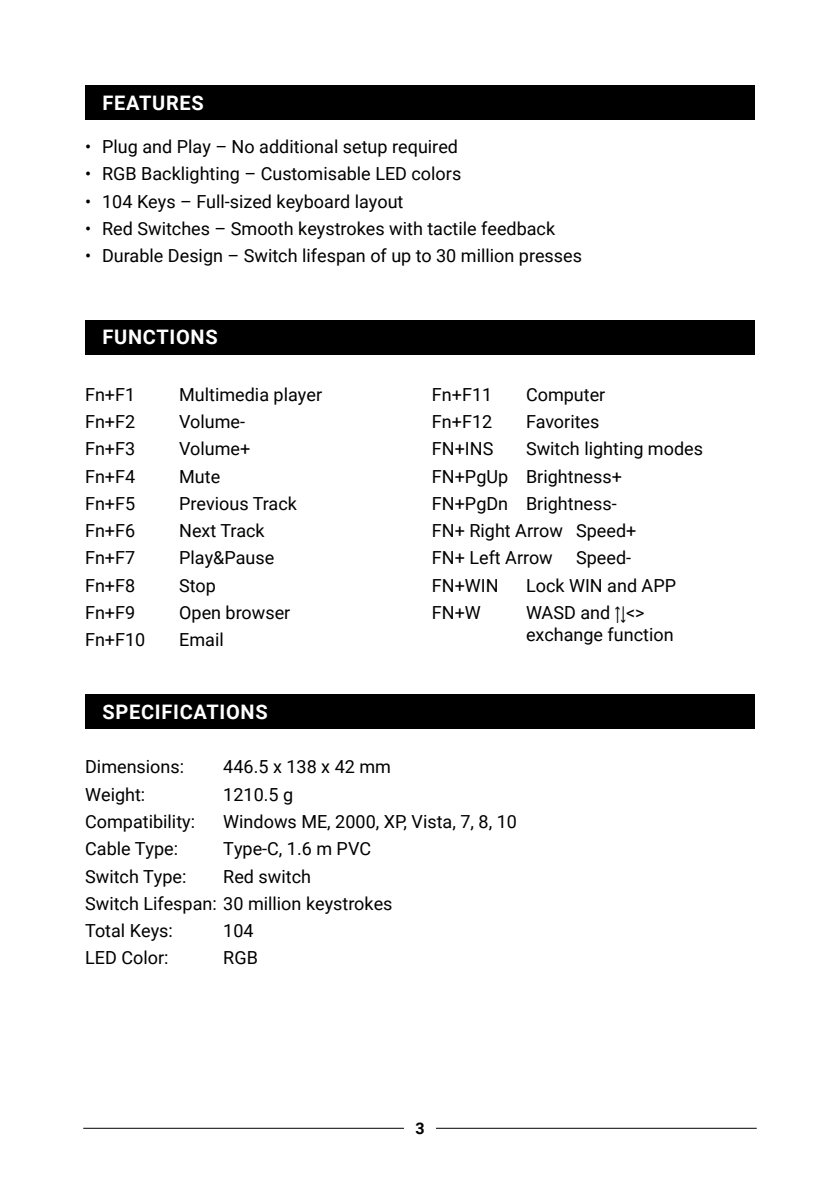
<style>
.page{position:relative;width:840px;height:1191px;background:#fff}
.page>*{position:absolute;margin:0;border:0;box-sizing:border-box;transform-origin:0 0}
.t1{font:700 20px "Roboto";letter-spacing:.035em;color:#fff}
.t2{font:18px/27.2px "Roboto";color:#000}
.t3{font:700 16px "Roboto";color:#000}
</style>
<div class="page">
<hr style="left:83px;top:1128px;width:321px;height:1px;background:#000">
<hr style="left:436px;top:1128px;width:320px;height:1px;background:#000">
<div style="left:85px;top:85px;width:669px;height:35px;background:#000"></div>
<div style="left:85px;top:320px;width:669px;height:35px;background:#000"></div>
<div style="left:85px;top:694px;width:669px;height:35px;background:#000"></div>
<p class="t1" style="left:102px;top:88px;width:103px">FEATURES</p>
<p class="t2" style="left:85px;top:132px;width:374px">• Plug and Play – No additional setup required</p>
<p class="t2" style="left:85px;top:160px;width:377px">• RGB Backlighting – Customisable LED colors</p>
<p class="t2" style="left:85px;top:187px;width:320px">• 104 Keys – Full-sized keyboard layout</p>
<p class="t2" style="left:85px;top:214px;width:471px">• Red Switches – Smooth keystrokes with tactile feedback</p>
<p class="t2" style="left:85px;top:242px;width:498px">• Durable Design – Switch lifespan of up to 30 million presses</p>
<p class="t1" style="left:102px;top:323px;width:117px">FUNCTIONS</p>
<p class="t2" style="left:85px;top:380px;width:52px">Fn+F1</p>
<p class="t2" style="left:179px;top:380px;width:144px">Multimedia player</p>
<p class="t2" style="left:85px;top:407px;width:52px">Fn+F2</p>
<p class="t2" style="left:179px;top:407px;width:67px">Volume-</p>
<p class="t2" style="left:85px;top:435px;width:52px">Fn+F3</p>
<p class="t2" style="left:179px;top:435px;width:73px">Volume+</p>
<p class="t2" style="left:85px;top:462px;width:52px">Fn+F4</p>
<p class="t2" style="left:179px;top:462px;width:43px">Mute</p>
<p class="t2" style="left:85px;top:489px;width:52px">Fn+F5</p>
<p class="t2" style="left:179px;top:489px;width:119px">Previous Track</p>
<p class="t2" style="left:85px;top:516px;width:52px">Fn+F6</p>
<p class="t2" style="left:179px;top:516px;width:87px">Next Track</p>
<p class="t2" style="left:85px;top:544px;width:52px">Fn+F7</p>
<p class="t2" style="left:179px;top:544px;width:97px">Play&amp;Pause</p>
<p class="t2" style="left:85px;top:571px;width:52px">Fn+F8</p>
<p class="t2" style="left:179px;top:571px;width:38px">Stop</p>
<p class="t2" style="left:85px;top:598px;width:52px">Fn+F9</p>
<p class="t2" style="left:179px;top:598px;width:113px">Open browser</p>
<p class="t2" style="left:85px;top:625px;width:62px">Fn+F10</p>
<p class="t2" style="left:179px;top:625px;width:46px">Email</p>
<p class="t1" style="left:102px;top:697px;width:167px">SPECIFICATIONS</p>
<p class="t2" style="left:431px;top:380px;width:62px">Fn+F11</p>
<p class="t2" style="left:525px;top:380px;width:81px">Computer</p>
<p class="t2" style="left:431px;top:407px;width:62px">Fn+F12</p>
<p class="t2" style="left:525px;top:407px;width:75px">Favorites</p>
<p class="t2" style="left:431px;top:435px;width:63px">FN+INS</p>
<p class="t2" style="left:431px;top:435px;width:272px;text-indent:94px">Switch lighting modes<br>FN+PgUp Brightness+<br>FN+PgDn Brightness-<br>FN+ Right Arrow Speed+<br>FN+ Left Arrow</p>
<p class="t2" style="left:575px;top:544px;width:56px">Speed-</p>
<p class="t2" style="left:431px;top:571px;width:68px">FN+WIN</p>
<p class="t2" style="left:525px;top:571px;width:151px">Lock WIN and APP</p>
<p class="t2" style="left:431px;top:598px;width:50px">FN+W</p>
<p class="t2" style="left:525px;top:601px;width:149px;line-height:21.6px">WASD and ↑↓&lt;&gt; exchange function</p>
<p class="t2" style="left:85px;top:752px;width:100px">Dimensions:</p>
<p class="t2" style="left:223px;top:752px;width:169px">446.5 x 138 x 42 mm</p>
<p class="t2" style="left:85px;top:780px;width:62px">Weight:</p>
<p class="t2" style="left:223px;top:780px;width:71px">1210.5 g</p>
<p class="t2" style="left:85px;top:807px;width:111px">Compatibility:</p>
<p class="t2" style="left:223px;top:807px;width:295px">Windows ME, 2000, XP, Vista, 7, 8, 10</p>
<p class="t2" style="left:85px;top:834px;width:94px">Cable Type:</p>
<p class="t2" style="left:223px;top:834px;width:149px">Type-C, 1.6 m PVC</p>
<p class="t2" style="left:85px;top:862px;width:103px">Switch Type:</p>
<p class="t2" style="left:85px;top:862px;width:309px;text-indent:138px">Red switch<br>Switch Lifespan: 30 million keystrokes<br>Total Keys:</p>
<p class="t2" style="left:223px;top:916px;width:32px">104</p>
<p class="t2" style="left:85px;top:943px;width:85px">LED Color:</p>
<p class="t2" style="left:223px;top:943px;width:36px">RGB</p>
<p class="t3" style="left:415px;top:1116px;width:11px">3</p>
</div>
